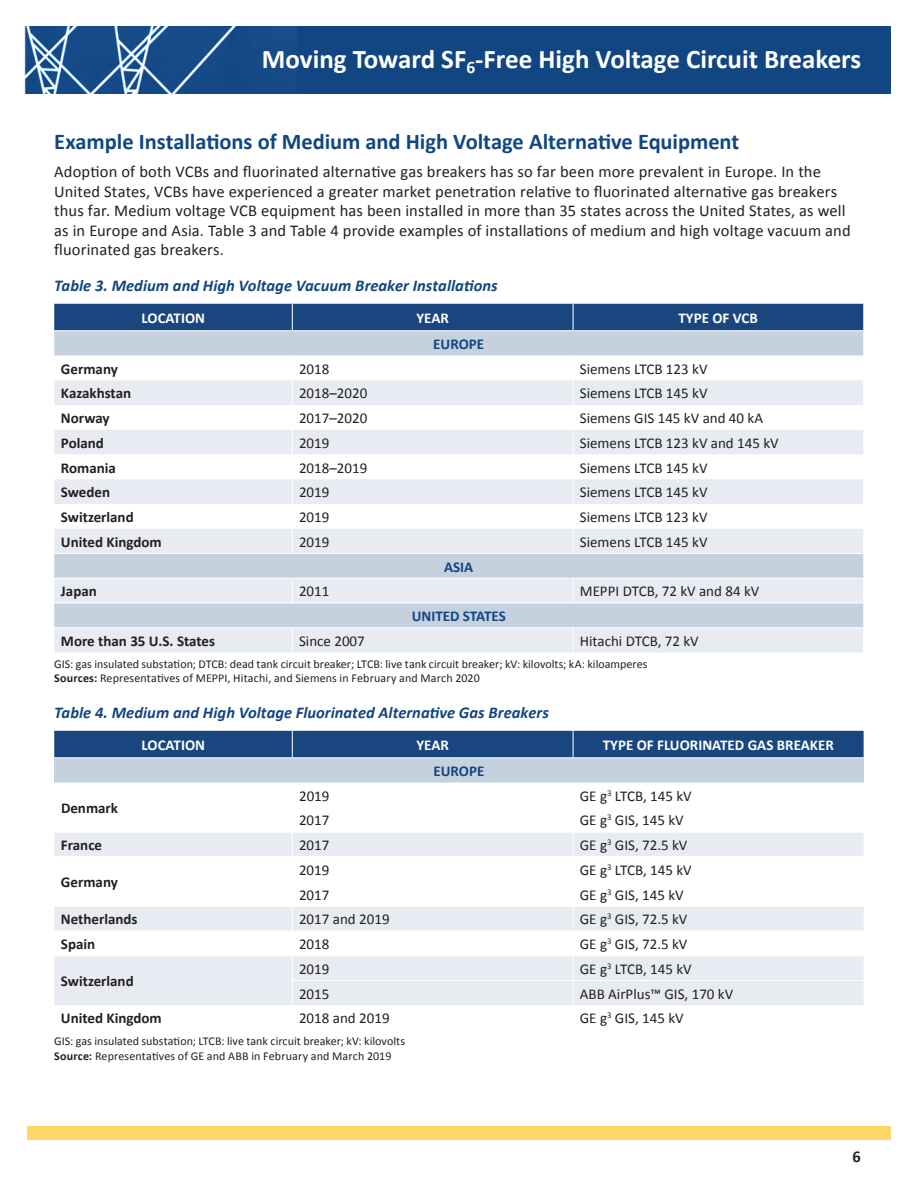
<style>
.page{position:relative;width:918px;height:1188px;background:#fff}
.page>*{position:absolute;margin:0;border:0;box-sizing:border-box;transform-origin:0 0}
.t1{font:700 27px "Calibri";color:#fff}
.t2{font:700 22.5px "Calibri";letter-spacing:-.005em;color:#124682}
.t3{font:16.5px/19.5px "Calibri";letter-spacing:.005em;color:#231f20}
.t4{font:italic 700 16.5px "Calibri";color:#124682}
.t5{font:700 16.5px "Calibri";color:#231f20}
.t6{font:15px "Calibri";color:#231f20}
.t7{font:700 15px "Calibri";color:#231f20}
.t8{font:700 15px "Calibri";color:#fff}
.t9{font:700 15px "Calibri";color:#124682}
.t10{font:12px "Calibri";letter-spacing:.005em;color:#231f20}
.s1{font-weight:700}
</style>
<div class="page">
<div style="left:27px;top:1126px;width:864px;height:14px;background:#fdd667"></div>
<div style="left:27px;top:26px;width:864px;height:68px;background:#124682"></div>
<svg style="left:54px;top:331px;width:809px;height:25px;background:#c7d2df"></svg>
<svg style="left:54px;top:380px;width:809px;height:273px;fill:#e8ecf2"></svg>
<div style="left:54px;top:304px;width:809px;height:26px;background:#19467f"></div>
<svg style="left:292px;top:380px;width:1px;height:173px"></svg>
<svg style="left:573px;top:380px;width:1px;height:173px"></svg>
<svg style="left:292px;top:579px;width:1px;height:24px"></svg>
<svg style="left:573px;top:579px;width:1px;height:24px"></svg>
<svg style="left:292px;top:628px;width:1px;height:25px"></svg>
<svg style="left:573px;top:628px;width:1px;height:25px"></svg>
<hr style="left:54px;top:553px;width:238px;height:1px;background:#fff">
<hr style="left:292px;top:553px;width:281px;height:1px;background:#fff">
<hr style="left:573px;top:553px;width:290px;height:1px;background:#fff">
<hr style="left:54px;top:578px;width:238px;height:1px;background:#fff">
<hr style="left:292px;top:578px;width:281px;height:1px;background:#fff">
<hr style="left:573px;top:578px;width:290px;height:1px;background:#fff">
<hr style="left:54px;top:603px;width:238px;height:1px;background:#fff">
<hr style="left:292px;top:603px;width:281px;height:1px;background:#fff">
<hr style="left:573px;top:603px;width:290px;height:1px;background:#fff">
<hr style="left:54px;top:627px;width:238px;height:1px;background:#fff">
<hr style="left:292px;top:627px;width:281px;height:1px;background:#fff">
<hr style="left:573px;top:627px;width:290px;height:1px;background:#fff">
<div style="left:54px;top:758px;width:810px;height:25px;background:#c6d1df"></div>
<div style="left:54px;top:731px;width:810px;height:26px;background:#19467f"></div>
<svg style="left:54px;top:833px;width:810px;height:172px"></svg>
<h1 class="t1" style="left:262px;top:42px;width:601px">Moving Toward SF<sub>6</sub>-Free High Voltage Circuit Breakers</h1>
<h2 class="t2" style="left:54px;top:127px;width:687px">Example Installations of Medium and High Voltage Alternative Equipment</h2>
<p class="t3" style="left:54px;top:161px;width:798px">Adoption of both VCBs and fluorinated alternative gas breakers has so far been more prevalent in Europe. In the United States, VCBs have experienced a greater market penetration relative to fluorinated alternative gas breakers thus far. Medium voltage VCB equipment has been installed in more than 35 states across the United States, as well as in Europe and Asia. Table 3 and Table 4 provide examples of installations of medium and high voltage vacuum and fluorinated gas breakers.</p>
<p class="t4" style="left:54px;top:275px;width:445px">Table 3. Medium and High Voltage Vacuum Breaker Installations</p>
<p class="t8" style="left:142px;top:308px;width:65px">LOCATION</p>
<p class="t8" style="left:416px;top:308px;width:34px">YEAR</p>
<p class="t8" style="left:679px;top:308px;width:81px">TYPE OF VCB</p>
<p class="t9" style="left:433px;top:334px;width:52px">EUROPE</p>
<p class="t7" style="left:61px;top:359px;width:58px">Germany</p>
<p class="t6" style="left:299px;top:358px;width:32px">2018</p>
<p class="t6" style="left:580px;top:358px;width:129px">Siemens LTCB 123 kV</p>
<p class="t7" style="left:61px;top:384px;width:72px">Kazakhstan</p>
<p class="t6" style="left:299px;top:383px;width:70px">2018–2020</p>
<p class="t6" style="left:580px;top:383px;width:129px">Siemens LTCB 145 kV</p>
<p class="t7" style="left:61px;top:408px;width:50px">Norway</p>
<p class="t6" style="left:299px;top:408px;width:70px">2017–2020</p>
<p class="t6" style="left:580px;top:408px;width:185px">Siemens GIS 145 kV and 40 kA</p>
<p class="t7" style="left:61px;top:433px;width:45px">Poland</p>
<p class="t6" style="left:299px;top:432px;width:32px">2019</p>
<p class="t6" style="left:580px;top:432px;width:200px">Siemens LTCB 123 kV and 145 kV</p>
<p class="t7" style="left:61px;top:458px;width:57px">Romania</p>
<p class="t6" style="left:299px;top:457px;width:70px">2018–2019</p>
<p class="t6" style="left:580px;top:457px;width:129px">Siemens LTCB 145 kV</p>
<p class="t7" style="left:61px;top:483px;width:51px">Sweden</p>
<p class="t6" style="left:299px;top:482px;width:32px">2019</p>
<p class="t6" style="left:580px;top:482px;width:129px">Siemens LTCB 145 kV</p>
<p class="t7" style="left:61px;top:507px;width:74px">Switzerland</p>
<p class="t6" style="left:299px;top:507px;width:32px">2019</p>
<p class="t6" style="left:580px;top:507px;width:129px">Siemens LTCB 123 kV</p>
<p class="t7" style="left:61px;top:532px;width:102px">United Kingdom</p>
<p class="t6" style="left:299px;top:531px;width:32px">2019</p>
<p class="t6" style="left:580px;top:531px;width:129px">Siemens LTCB 145 kV</p>
<p class="t9" style="left:444px;top:557px;width:31px">ASIA</p>
<p class="t7" style="left:61px;top:582px;width:37px">Japan</p>
<p class="t6" style="left:299px;top:581px;width:32px">2011</p>
<p class="t6" style="left:580px;top:581px;width:181px">MEPPI DTCB, 72 kV and 84 kV</p>
<p class="t9" style="left:412px;top:606px;width:96px">UNITED STATES</p>
<p class="t7" style="left:61px;top:631px;width:156px">More than 35 U.S. States</p>
<p class="t6" style="left:299px;top:630px;width:67px">Since 2007</p>
<p class="t6" style="left:580px;top:630px;width:120px">Hitachi DTCB, 72 kV</p>
<p class="t10" style="left:54px;top:655px;width:595px">GIS: gas insulated substation; DTCB: dead tank circuit breaker; LTCB: live tank circuit breaker; kV: kilovolts; kA: kiloamperes</p>
<p class="t10" style="left:54px;top:670px;width:427px"><span class="s1">Sources:</span> Representatives of MEPPI, Hitachi, and Siemens in February and March 2020</p>
<p class="t4" style="left:54px;top:702px;width:496px">Table 4. Medium and High Voltage Fluorinated Alternative Gas Breakers</p>
<p class="t8" style="left:142px;top:735px;width:65px">LOCATION</p>
<p class="t8" style="left:416px;top:735px;width:34px">YEAR</p>
<p class="t8" style="left:603px;top:735px;width:233px">TYPE OF FLUORINATED GAS BREAKER</p>
<p class="t9" style="left:434px;top:761px;width:52px">EUROPE</p>
<p class="t7" style="left:61px;top:798px;width:59px">Denmark</p>
<p class="t6" style="left:299px;top:785px;width:32px">2019</p>
<p class="t6" style="left:580px;top:785px;width:113px">GE g<sup>3</sup> LTCB, 145 kV</p>
<p class="t6" style="left:299px;top:810px;width:32px">2017</p>
<p class="t6" style="left:580px;top:810px;width:105px">GE g<sup>3</sup> GIS, 145 kV</p>
<p class="t7" style="left:61px;top:836px;width:43px">France</p>
<p class="t6" style="left:299px;top:835px;width:32px">2017</p>
<p class="t6" style="left:580px;top:835px;width:109px">GE g<sup>3</sup> GIS, 72.5 kV</p>
<p class="t7" style="left:61px;top:873px;width:58px">Germany</p>
<p class="t6" style="left:299px;top:859px;width:32px">2019</p>
<p class="t6" style="left:580px;top:859px;width:113px">GE g<sup>3</sup> LTCB, 145 kV</p>
<p class="t6" style="left:299px;top:884px;width:32px">2017</p>
<p class="t6" style="left:580px;top:884px;width:105px">GE g<sup>3</sup> GIS, 145 kV</p>
<p class="t7" style="left:61px;top:910px;width:78px">Netherlands</p>
<p class="t6" style="left:299px;top:909px;width:92px">2017 and 2019</p>
<p class="t6" style="left:580px;top:909px;width:109px">GE g<sup>3</sup> GIS, 72.5 kV</p>
<p class="t7" style="left:61px;top:935px;width:36px">Spain</p>
<p class="t6" style="left:299px;top:934px;width:32px">2018</p>
<p class="t6" style="left:580px;top:934px;width:109px">GE g<sup>3</sup> GIS, 72.5 kV</p>
<p class="t7" style="left:61px;top:972px;width:74px">Switzerland</p>
<p class="t6" style="left:299px;top:958px;width:32px">2019</p>
<p class="t6" style="left:580px;top:958px;width:113px">GE g<sup>3</sup> LTCB, 145 kV</p>
<p class="t6" style="left:299px;top:983px;width:32px">2015</p>
<p class="t6" style="left:580px;top:983px;width:155px">ABB AirPlus™ GIS, 170 kV</p>
<p class="t7" style="left:61px;top:1009px;width:102px">United Kingdom</p>
<p class="t6" style="left:299px;top:1008px;width:92px">2018 and 2019</p>
<p class="t6" style="left:580px;top:1008px;width:105px">GE g<sup>3</sup> GIS, 145 kV</p>
<p class="t10" style="left:54px;top:1033px;width:352px">GIS: gas insulated substation; LTCB: live tank circuit breaker; kV: kilovolts</p>
<p class="t10" style="left:54px;top:1047px;width:339px"><span class="s1">Source:</span> Representatives of GE and ABB in February and March 2019</p>
<p class="t5" style="left:852px;top:1146px;width:10px">6</p>
</div>
